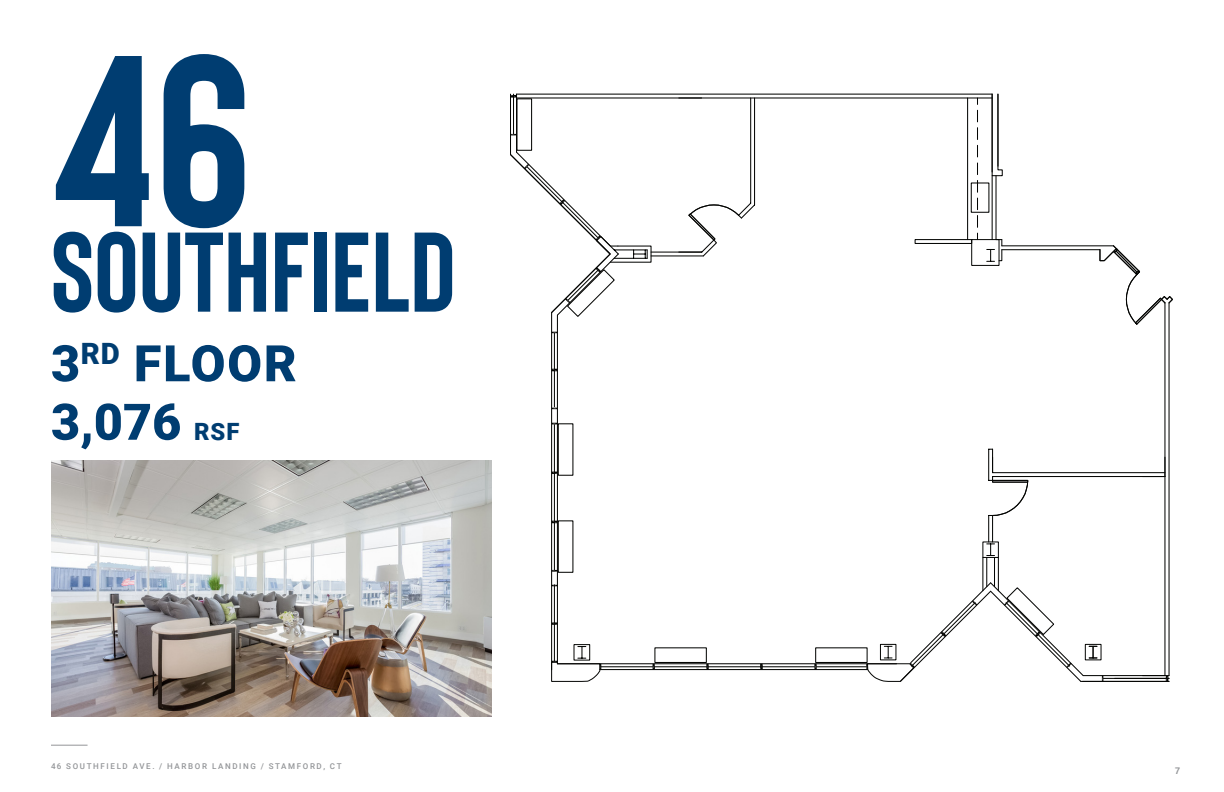
<style>
.page{position:relative;width:1224px;height:792px;background:#fff}
.page>*{position:absolute;margin:0;border:0;box-sizing:border-box;transform-origin:0 0}
.t1{font:700 243.2px "Bison";color:#003d71}
.t2{font:700 113px "Bison";color:#003d71}
.Page_Title{font:900 50.4px "Roboto";letter-spacing:.02em;color:#003d71}
.t3{font:600 10px "Acumin Pro";color:#939598}
.t4{font:500 8px "Roboto";letter-spacing:.205em;color:#939598}
.s1{font-size:23.8px}
</style>
<div class="page">
<hr style="left:51px;top:745px;width:37px;height:1px;background:#939598">
<svg style="left:510px;top:94px;width:573px;height:588px"></svg>
<hr style="left:1083px;top:681px;width:86px;height:1px;background:#040503">
<svg style="left:814px;top:664px;width:3px;height:6px"></svg>
<hr style="left:517px;top:94px;width:475px;height:1px;background:#040503">
<hr style="left:992px;top:176px;width:1px;height:64px;background:#040503">
<hr style="left:967px;top:98px;width:1px;height:142px;background:#040503">
<hr style="left:517px;top:97px;width:475px;height:2px;background:#040503">
<svg style="left:991px;top:94px;width:12px;height:83px"></svg>
<div style="left:915px;top:239px;width:57px;height:5px;border:1px solid #040503"></div>
<hr style="left:982px;top:557px;width:1px;height:34px;background:#040503">
<hr style="left:986px;top:557px;width:1px;height:30px;background:#040503">
<div style="left:971px;top:182px;width:18px;height:31px;border:1px solid #040503"></div>
<svg style="left:977px;top:198px;width:1px;height:29px"></svg>
<svg style="left:977px;top:163px;width:1px;height:29px"></svg>
<svg style="left:977px;top:128px;width:1px;height:29px"></svg>
<svg style="left:977px;top:110px;width:1px;height:12px"></svg>
<div style="left:815px;top:647px;width:53px;height:16px;border:1px solid #040503"></div>
<svg style="left:510px;top:95px;width:253px;height:587px"></svg>
<hr style="left:679px;top:97px;width:23px;height:2px;background:#040503">
<svg style="left:987px;top:239px;width:186px;height:442px"></svg>
<img style="left:51px;top:461px;width:440px;height:256px">
<p class="t1" style="left:51px;top:9px;width:201px">46</p>
<p class="t2" style="left:51px;top:211px;width:406px">SOUTHFIELD</p>
<p class="Page_Title" style="left:51px;top:328px;width:247px">3<sup>RD</sup> FLOOR</p>
<p class="Page_Title" style="left:51px;top:387px;width:190px">3,076 <span class="s1">RSF</span></p>
<p class="t4" style="left:51px;top:761px;width:292px">46 SOUTHFIELD AVE. / HARBOR LANDING / STAMFORD, CT</p>
<p class="t3" style="left:1175px;top:764px;width:6px">7</p>
</div>
